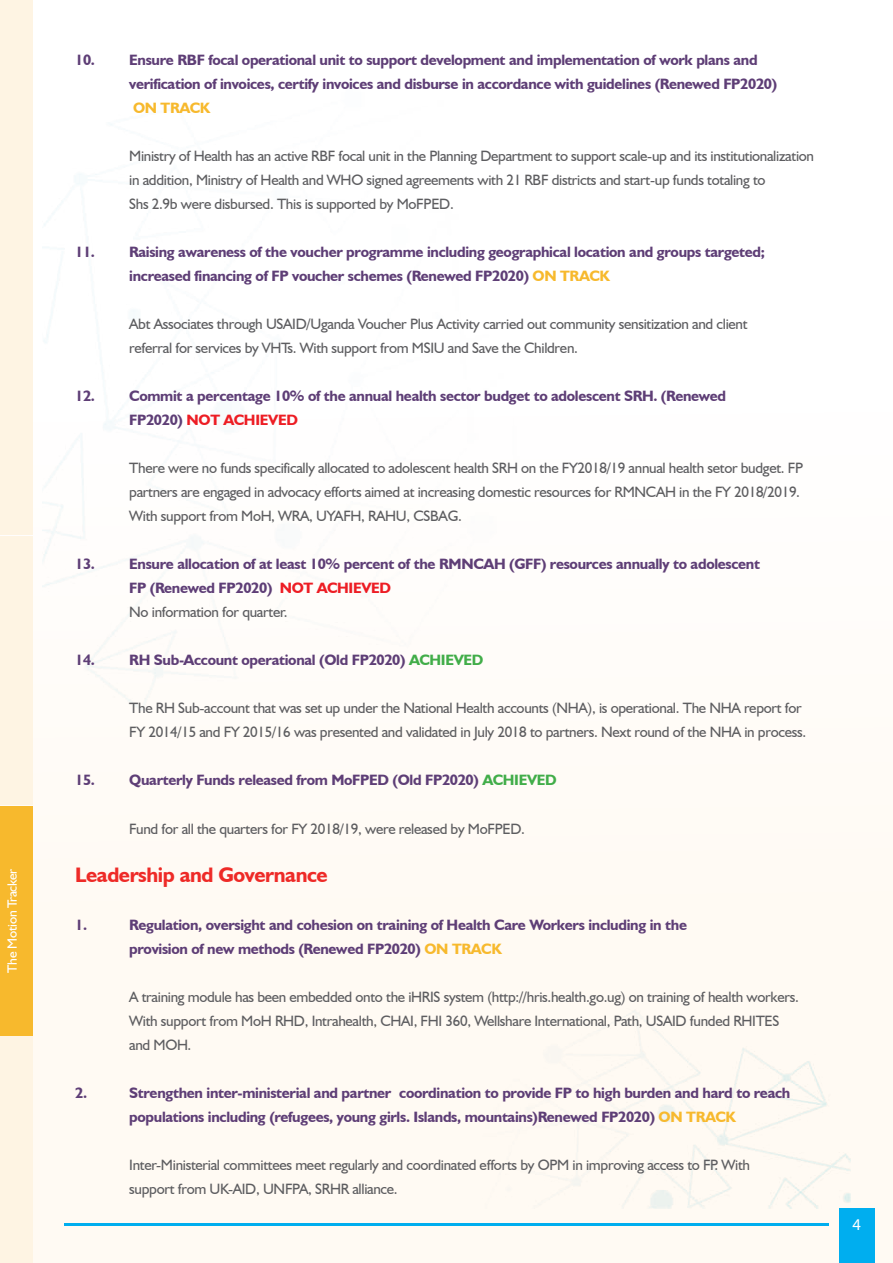
<style>
.page{position:relative;width:893px;height:1263px;background:#fff}
.page>*{position:absolute;margin:0;border:0;box-sizing:border-box;transform-origin:0 0}
.t1{font:700 21px "Humanist 521 BT";letter-spacing:-.02em;color:#ee2a27}
.t2{font:16.5px "Myriad Pro";color:#fff}
.t3{font:15px/24px "Humanist 521 BT";letter-spacing:-.02em;color:#5d5d60}
.t4{font:700 15px/24px "Humanist 521 BT";letter-spacing:-.02em;color:#5e3e76}
.t5{font:700 15px "Humanist 521 BT";letter-spacing:-.02em;color:#f7b92d}
.t6{font:13.5px "Humanist 521 BT";letter-spacing:-.02em;color:#fff}
.s1{color:#f7b92d}
.s2{color:#ed1d24}
.s3{font-weight:400;color:#5d5d60}
.s4{color:#41ad49}
</style>
<div class="page">
<div style="left:0;top:806px;width:33px;height:229px;background:#f7b92d"></div>
<div style="left:0;top:0;width:33px;height:265px;background:#fef4e3"></div>
<div style="left:0;top:266px;width:33px;height:269px;background:#fef4e3"></div>
<div style="left:0;top:536px;width:33px;height:268px;background:#fef4e3"></div>
<div style="left:0;top:1036px;width:33px;height:227px;background:#fef4e3"></div>
<hr style="left:64px;top:1223px;width:480px;height:2px;background:#00aeef">
<hr style="left:544px;top:1223px;width:131px;height:2px;background:#00aeef">
<hr style="left:675px;top:1223px;width:154px;height:2px;background:#00aeef">
<div style="left:839px;top:1208px;width:35px;height:55px;background:#00aeef"></div>
<p class="t6" style="left:4px;top:972px;width:106px;rotate:-90deg">The Motion Tracker</p>
<p class="t4" style="left:129px;top:48px;width:649px;text-indent:-54px">10. Ensure RBF focal operational unit to support development and implementation of work plans and verification of invoices, certify invoices and disburse in accordance with guidelines (Renewed FP2020)</p>
<p class="t5" style="left:133px;top:99px;width:79px">ON TRACK</p>
<p class="t3" style="left:129px;top:144px;width:686px">Ministry of Health has an active RBF focal unit in the Planning Department to support scale-up and its institutionalization in addition, Ministry of Health and WHO signed agreements with 21 RBF districts and start-up funds totaling to<br>Shs 2.9b were disbursed. This is supported by MoFPED.</p>
<p class="t4" style="left:129px;top:240px;width:637px;text-indent:-54px">11. Raising awareness of the voucher programme including geographical location and groups targeted; increased financing of FP voucher schemes (Renewed FP2020) <span class="s1">ON TRACK</span></p>
<p class="t3" style="left:129px;top:312px;width:620px">Abt Associates through USAID/Uganda Voucher Plus Activity carried out community sensitization and client referral for services by VHTs. With support from MSIU and Save the Children.</p>
<p class="t4" style="left:129px;top:384px;width:598px;text-indent:-54px">12. Commit a percentage 10% of the annual health sector budget to adolescent SRH. (Renewed<br>FP2020) <span class="s2">NOT ACHIEVED</span></p>
<p class="t3" style="left:129px;top:456px;width:675px">There were no funds specifically allocated to adolescent health SRH on the FY2018/19 annual health setor budget. FP partners are engaged in advocacy efforts aimed at increasing domestic resources for RMNCAH in the FY 2018/2019.<br>With support from MoH, WRA, UYAFH, RAHU, CSBAG.</p>
<p class="t4" style="left:129px;top:552px;width:632px;text-indent:-54px">13. Ensure allocation of at least 10% percent of the RMNCAH (GFF) resources annually to adolescent<br>FP (Renewed FP2020) <span class="s2">NOT ACHIEVED<br></span><span class="s3">No information for quarter.</span></p>
<p class="t4" style="left:75px;top:648px;width:410px">14. RH Sub-Account operational (Old FP2020) <span class="s4">ACHIEVED</span></p>
<p class="t3" style="left:129px;top:696px;width:678px">The RH Sub-account that was set up under the National Health accounts (NHA), is operational. The NHA report for<br>FY 2014/15 and FY 2015/16 was presented and validated in July 2018 to partners. Next round of the NHA in process.</p>
<p class="t4" style="left:75px;top:768px;width:483px">15. Quarterly Funds released from MoFPED (Old FP2020) <span class="s4">ACHIEVED</span></p>
<p class="t3" style="left:129px;top:816px;width:397px">Fund for all the quarters for FY 2018/19, were released by MoFPED.</p>
<h1 class="t1" style="left:75px;top:861px;width:254px">Leadership and Governance</h1>
<p class="t4" style="left:75px;top:912px;width:13px">1.</p>
<p class="t4" style="left:129px;top:912px;width:559px">Regulation, oversight and cohesion on training of Health Care Workers including in the provision of new methods (Renewed FP2020) <span class="s1">ON TRACK</span></p>
<p class="t3" style="left:129px;top:984px;width:671px">A training module has been embedded onto the iHRIS system (http://hris.health.go.ug) on training of health workers.<br>With support from MoH RHD, Intrahealth, CHAI, FHI 360, Wellshare International, Path, USAID funded RHITES and MOH.</p>
<p class="t4" style="left:75px;top:1080px;width:13px">2.</p>
<p class="t4" style="left:129px;top:1080px;width:663px">Strengthen inter-ministerial and partner coordination to provide FP to high burden and hard to reach populations including (refugees, young girls. Islands, mountains)Renewed FP2020) <span class="s1">ON TRACK</span></p>
<p class="t3" style="left:129px;top:1152px;width:622px">Inter-Ministerial committees meet regularly and coordinated efforts by OPM in improving access to FP. With support from UK-AID, UNFPA, SRHR alliance.</p>
<p class="t2" style="left:852px;top:1214px;width:10px">4</p>
</div>
